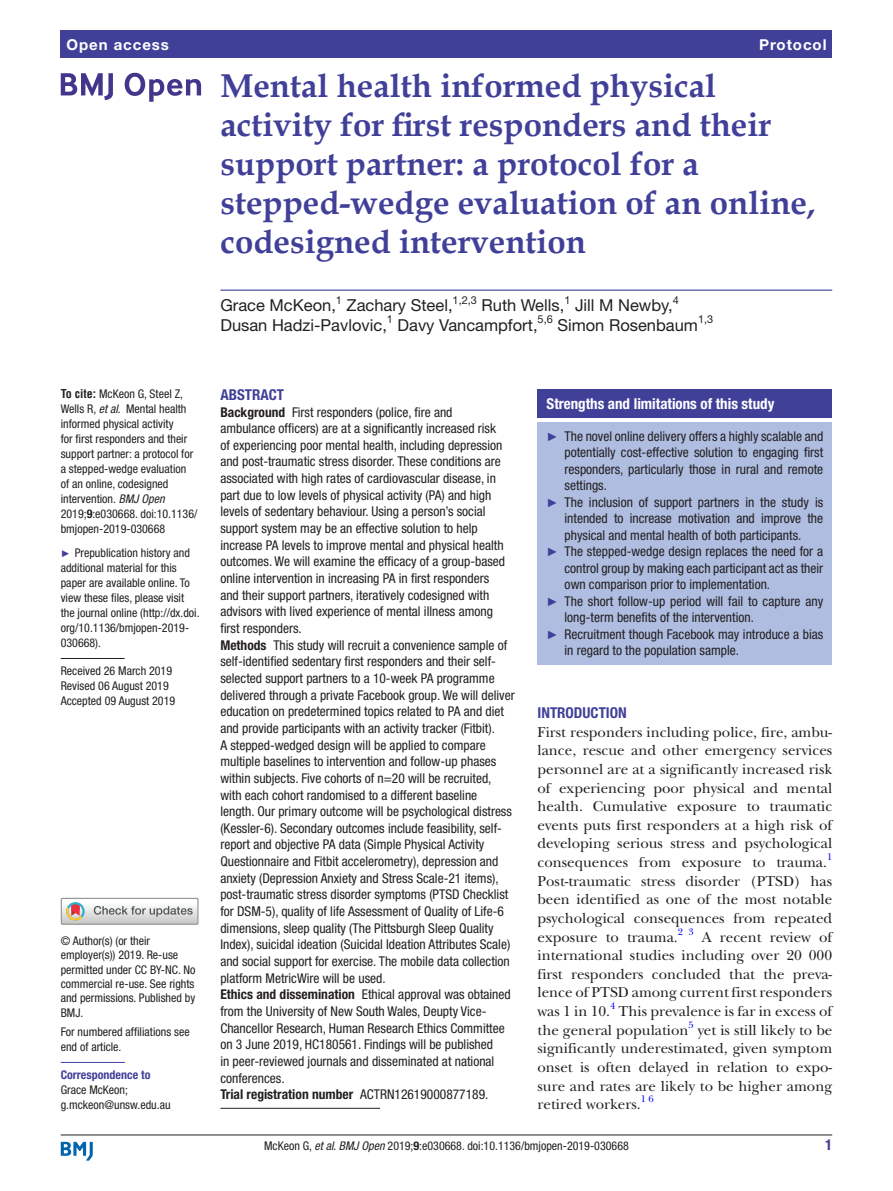
<style>
.page{position:relative;width:893px;height:1191px;background:#fff}
.page>*{position:absolute;margin:0;border:0;box-sizing:border-box;transform-origin:0 0}
.t1{font:700 33px/39px "Book Antiqua";color:#414099}
.t2{font:16.5px "Helvetica Neue LT Std";color:#231f20}
.t3{font:15px/18.6px "New Baskerville";color:#231f20;text-align:justify}
.t4{font:700 condensed 15px "Helvetica Neue LT Std";color:#fff}
.t5{font:700 condensed 15px "Helvetica Neue LT Std";color:#414099}
.t6{font:700 15px "Helvetica Neue LT Std";letter-spacing:.065em;color:#fff}
.t7{font:condensed 13.5px/16.6px "Helvetica Neue LT Std";color:#231f20}
.t8{font:condensed 12px/15px "Helvetica Neue LT Std";color:#231f20}
.t9{font:700 condensed 12px "Helvetica Neue LT Std";color:#414099}
.t10{font:10.95px "Helvetica Neue LT Std";color:#231f20}
.t11{font:9.9px "New Baskerville";color:#00f}
.s1{font-family:"Helvetica LT Std";font-weight:700}
.s2{font-style:italic}
.s3{font-weight:700}
.s4{font-family:"Arial";font-stretch:normal;font-size:9.75px;color:#414099}
.s5{font-family:"Arial";font-stretch:normal;font-size:12px;color:#414099}
</style>
<div class="page">
<hr style="left:61px;top:1134px;width:771px;height:1px;background:#231f20">
<svg style="left:61px;top:1141px;width:32px;height:19px"></svg>
<div style="left:61px;top:31px;width:771px;height:27px;background:#414099"></div>
<hr style="left:220px;top:289px;width:612px;height:2px;background:#414099">
<hr style="left:61px;top:658px;width:64px;height:1px;background:#231f20">
<hr style="left:61px;top:1062px;width:64px;height:1px;background:#414099">
<svg style="left:61px;top:73px;width:52px;height:27px"></svg>
<svg style="left:125px;top:73px;width:76px;height:29px"></svg>
<div style="left:61px;top:897px;width:138px;height:27px;border:1px solid #969090"></div>
<svg style="left:61px;top:898px;width:137px;height:26px"></svg>
<hr style="left:220px;top:1108px;width:160px;height:1px;background:#231f20">
<div style="left:538px;top:389px;width:294px;height:29px;background:#414099"></div>
<div style="left:538px;top:422px;width:294px;height:242px;background:#afbde1"></div>
<p class="t6" style="left:66px;top:35px;width:104px">Open access</p>
<p class="t6" style="left:759px;top:35px;width:69px">Protocol</p>
<h1 class="t1" style="left:220px;top:66px;width:596px">Mental health informed physical activity for first responders and their support partner: a protocol for a stepped-wedge evaluation of an online, codesigned intervention</h1>
<p class="t2" style="left:220px;top:296px;width:117px">Grace McKeon,</p>
<p class="t10" style="left:336px;top:293px;width:8px">1</p>
<p class="t2" style="left:347px;top:296px;width:108px">Zachary Steel,</p>
<p class="t10" style="left:453px;top:293px;width:26px">1,2,3</p>
<p class="t2" style="left:482px;top:296px;width:84px">Ruth Wells,</p>
<p class="t10" style="left:564px;top:293px;width:8px">1</p>
<p class="t2" style="left:575px;top:296px;width:99px">Jill M Newby,</p>
<p class="t10" style="left:673px;top:293px;width:8px">4</p>
<p class="t2" style="left:220px;top:315px;width:168px">Dusan Hadzi-Pavlovic,</p>
<p class="t10" style="left:387px;top:313px;width:8px">1</p>
<p class="t2" style="left:398px;top:315px;width:141px">Davy Vancampfort,</p>
<p class="t10" style="left:538px;top:313px;width:17px">5,6</p>
<p class="t2" style="left:557px;top:315px;width:142px">Simon Rosenbaum</p>
<p class="t10" style="left:698px;top:313px;width:17px">1,3</p>
<p class="t8" style="left:61px;top:386px;width:138px"><span class="s1">To cite:</span> McKeon G, Steel Z,<br>Wells R, <span class="s2">et al</span>. Mental health informed physical activity<br>for first responders and their support partner: a protocol for a stepped-wedge evaluation of an online, codesigned intervention. <span class="s2">BMJ Open<br></span>2019;<span class="s3">9</span>:e030668. doi:10.1136/ bmjopen-2019-030668</p>
<p class="t8" style="left:61px;top:545px;width:140px"><span class="s4">►</span> Prepublication history and additional material for this paper are available online. To view these files, please visit the journal online (http://dx.doi. org/10.1136/bmjopen-2019-<br>030668).</p>
<p class="t8" style="left:61px;top:663px;width:116px">Received 26 March 2019<br>Revised 06 August 2019<br>Accepted 09 August 2019</p>
<p class="t8" style="left:61px;top:933px;width:136px;line-height:14.4px">© Author(s) (or their employer(s)) 2019. Re-use permitted under CC BY-NC. No commercial re-use. See rights and permissions. Published by<br>BMJ.</p>
<p class="t8" style="left:61px;top:1024px;width:130px">For numbered affiliations see end of article.</p>
<p class="t9" style="left:61px;top:1067px;width:91px">Correspondence to</p>
<p class="t8" style="left:61px;top:1082px;width:111px">Grace McKeon; g.mckeon@unsw.edu.au</p>
<p class="t5" style="left:220px;top:385px;width:65px">Abstract</p>
<p class="t7" style="left:220px;top:403px;width:296px"><span class="s3">Background</span> First responders (police, fire and<br>ambulance officers) are at a significantly increased risk<br>of experiencing poor mental health, including depression and post-traumatic stress disorder. These conditions are associated with high rates of cardiovascular disease, in part due to low levels of physical activity (PA) and high levels of sedentary behaviour. Using a person’s social support system may be an effective solution to help increase PA levels to improve mental and physical health outcomes. We will examine the efficacy of a group-based online intervention in increasing PA in first responders<br>and their support partners, iteratively codesigned with advisors with lived experience of mental illness among first responders.<br><span class="s3">Methods</span> This study will recruit a convenience sample of self-identified sedentary first responders and their self&shy;selected support partners to a 10-week PA programme delivered through a private Facebook group. We will deliver education on predetermined topics related to PA and diet and provide participants with an activity tracker (Fitbit).<br>A stepped-wedged design will be applied to compare multiple baselines to intervention and follow-up phases within subjects. Five cohorts of n=20 will be recruited, with each cohort randomised to a different baseline length. Our primary outcome will be psychological distress (Kessler-6). Secondary outcomes include feasibility, self&shy;report and objective PA data (Simple Physical Activity Questionnaire and Fitbit accelerometry), depression and anxiety (Depression Anxiety and Stress Scale-21 items), post-traumatic stress disorder symptoms (PTSD Checklist for DSM-5), quality of life Assessment of Quality of Life-6 dimensions, sleep quality (The Pittsburgh Sleep Quality Index), suicidal ideation (Suicidal Ideation Attributes Scale) and social support for exercise. The mobile data collection platform MetricWire will be used.<br><span class="s3">Ethics and dissemination</span> Ethical approval was obtained from the University of New South Wales, Deupty Vice-Chancellor Research, Human Research Ethics Committee on 3 June 2019, HC180561. Findings will be published<br>in peer-reviewed journals and disseminated at national conferences.<br><span class="s3">Trial registration number</span> ACTRN12619000877189.</p>
<p class="t4" style="left:547px;top:394px;width:229px">Strengths and limitations of this study</p>
<p class="t7" style="left:547px;top:427px;width:278px"><span class="s5">►</span> The novel online delivery offers a highly scalable and</p>
<p class="t7" style="left:565px;top:444px;width:260px">potentially cost-effective solution to engaging first</p>
<p class="t7" style="left:565px;top:460px;width:260px">responders, particularly those in rural and remote</p>
<p class="t7" style="left:565px;top:477px;width:44px">settings.</p>
<p class="t7" style="left:547px;top:493px;width:278px"><span class="s5">►</span> The inclusion of support partners in the study is</p>
<p class="t7" style="left:565px;top:510px;width:260px">intended to increase motivation and improve the</p>
<p class="t7" style="left:565px;top:526px;width:238px">physical and mental health of both participants.</p>
<p class="t7" style="left:547px;top:543px;width:278px"><span class="s5">►</span> The stepped-wedge design replaces the need for a</p>
<p class="t7" style="left:565px;top:559px;width:260px">control group by making each participant act as their</p>
<p class="t7" style="left:565px;top:576px;width:207px">own comparison prior to implementation.</p>
<p class="t7" style="left:547px;top:592px;width:278px"><span class="s5">►</span> The short follow-up period will fail to capture any</p>
<p class="t7" style="left:565px;top:609px;width:191px">long-term benefits of the intervention.</p>
<p class="t7" style="left:547px;top:625px;width:278px"><span class="s5">►</span> Recruitment though Facebook may introduce a bias</p>
<p class="t7" style="left:565px;top:642px;width:176px">in regard to the population sample.</p>
<p class="t5" style="left:538px;top:703px;width:91px">Introduction</p>
<p class="t3" style="left:538px;top:722px;width:296px">First responders including police, fire, ambu&shy;lance, rescue and other emergency services personnel are at a significantly increased risk of experiencing poor physical and mental health. Cumulative exposure to traumatic events puts first responders at a high risk of developing serious stress and psychological consequences from exposure to trauma.</p>
<p class="t11" style="left:827px;top:851px;width:7px">1</p>
<p class="t3" style="left:538px;top:871px;width:296px">Post-traumatic stress disorder (PTSD) has been identified as one of the most notable psychological consequences from repeated exposure to trauma.</p>
<p class="t11" style="left:678px;top:925px;width:17px">2 3</p>
<p class="t3" style="left:538px;top:927px;width:296px;text-indent:164px">A recent review of international studies including over 20 000 first responders concluded that the preva&shy;lence of PTSD among current first responders was 1 in 10.</p>
<p class="t11" style="left:610px;top:1000px;width:7px">4</p>
<p class="t3" style="left:538px;top:1002px;width:296px;text-indent:81px">This prevalence is far in excess of the general population</p>
<p class="t11" style="left:688px;top:1019px;width:7px">5</p>
<p class="t3" style="left:538px;top:1020px;width:296px;text-indent:160px">yet is still likely to be significantly underestimated, given symptom onset is often delayed in relation to expo&shy;sure and rates are likely to be higher among retired workers.</p>
<p class="t11" style="left:641px;top:1093px;width:14px">1 6</p>
<p class="t8" style="left:264px;top:1137px;width:366px">McKeon G, <span class="s2">et al</span>. <span class="s2">BMJ Open</span> 2019;<span class="s3">9</span>:e030668. doi:10.1136/bmjopen-2019-030668</p>
<p class="t5" style="left:825px;top:1135px;width:9px">1</p>
</div>
